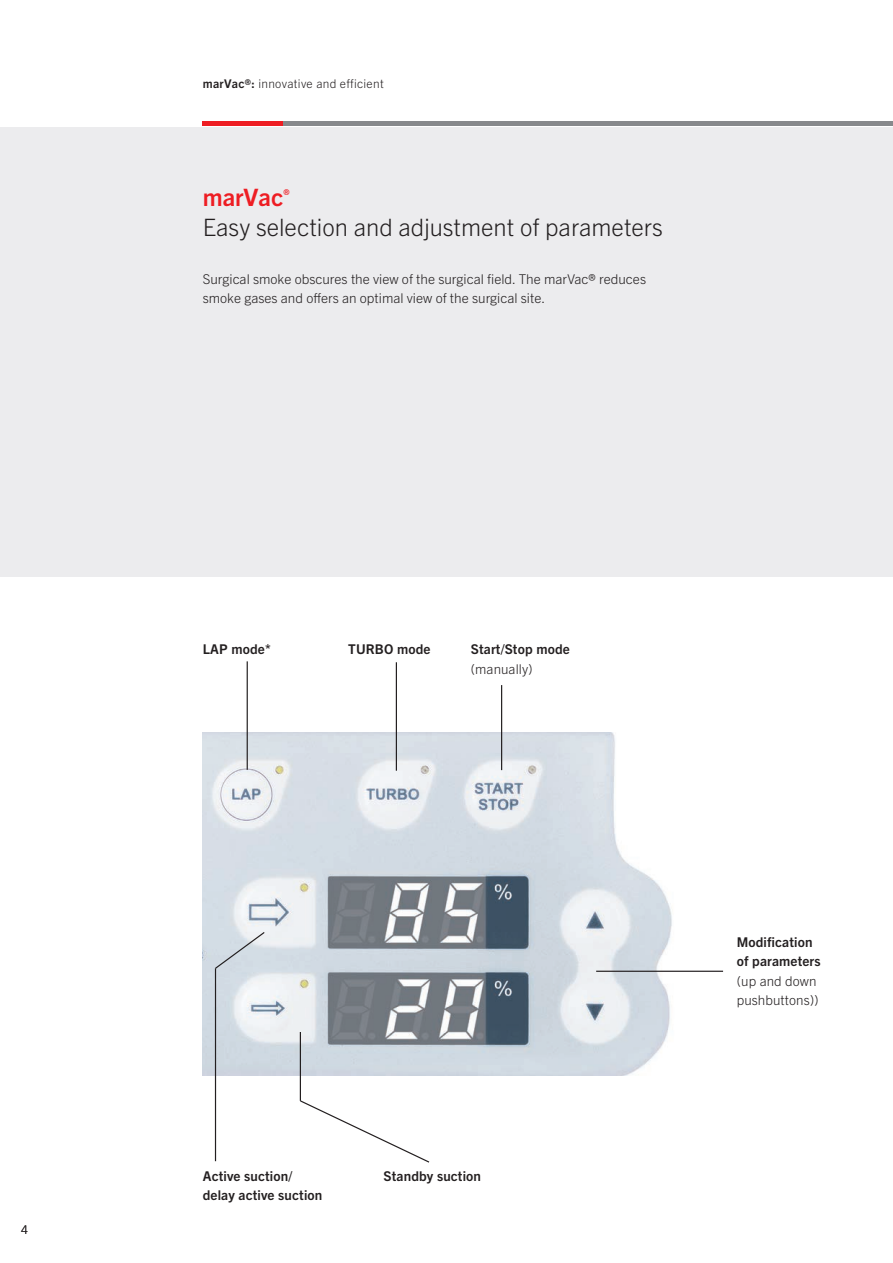
<style>
.page{position:relative;width:893px;height:1263px;background:#fff}
.page>*{position:absolute;margin:0;border:0;box-sizing:border-box;transform-origin:0 0}
.t1{font:300 24px/30px "Trade Gothic Next LT Pro";color:#231f20}
.t2{font:300 13.5px/19.5px "Trade Gothic Next LT Pro";color:#231f20}
.t3{font:700 13.5px/19.5px "Trade Gothic Next LT Pro";letter-spacing:.01em;color:#231f20}
.t4{font:300 12px "Trade Gothic Next LT Pro";letter-spacing:.025em;color:#231f20}
.s1{font-weight:700}
.s2{font-weight:700;color:#ee1d23}
</style>
<div class="page">
<div style="left:0;top:128px;width:893px;height:449px;background:#ececee"></div>
<hr style="left:203px;top:121px;width:80px;height:4px;background:#ee1d23">
<hr style="left:283px;top:121px;width:610px;height:4px;background:#87898c">
<img style="left:203px;top:732px;width:481px;height:343px">
<hr style="left:300px;top:1032px;width:1px;height:69px;background:#231f20">
<svg style="left:299px;top:1099px;width:131px;height:64px"></svg>
<hr style="left:215px;top:968px;width:1px;height:193px;background:#231f20">
<hr style="left:247px;top:661px;width:1px;height:109px;background:#231f20">
<hr style="left:396px;top:662px;width:1px;height:109px;background:#231f20">
<hr style="left:501px;top:685px;width:1px;height:85px;background:#231f20">
<hr style="left:596px;top:971px;width:127px;height:1px;background:#231f20">
<svg style="left:214px;top:931px;width:52px;height:39px;background:#cfd7df"></svg>
<p class="t4" style="left:21px;top:1221px;width:8px">4</p>
<p class="t4" style="left:203px;top:75px;width:182px"><span class="s1">marVac®:</span> innovative and efficient</p>
<h1 class="t1" style="left:203px;top:180px;width:461px"><span class="s2">marVac</span><sup>®<br></sup>Easy selection and adjustment of parameters</h1>
<p class="t2" style="left:203px;top:268px;width:445px">Surgical smoke obscures the view of the surgical field. The marVac® reduces smoke gases and offers an optimal view of the surgical site.</p>
<p class="t3" style="left:203px;top:638px;width:69px">LAP mode*</p>
<p class="t3" style="left:348px;top:638px;width:84px">TURBO mode</p>
<p class="t3" style="left:471px;top:638px;width:101px">Start/Stop mode</p>
<p class="t2" style="left:471px;top:658px;width:63px">(manually)</p>
<p class="t3" style="left:203px;top:1165px;width:121px">Active suction/ delay active suction</p>
<p class="t3" style="left:384px;top:1165px;width:99px">Standby suction</p>
<p class="t3" style="left:737px;top:931px;width:85px">Modification of parameters</p>
<p class="t2" style="left:737px;top:970px;width:83px">(up and down pushbuttons))</p>
</div>
